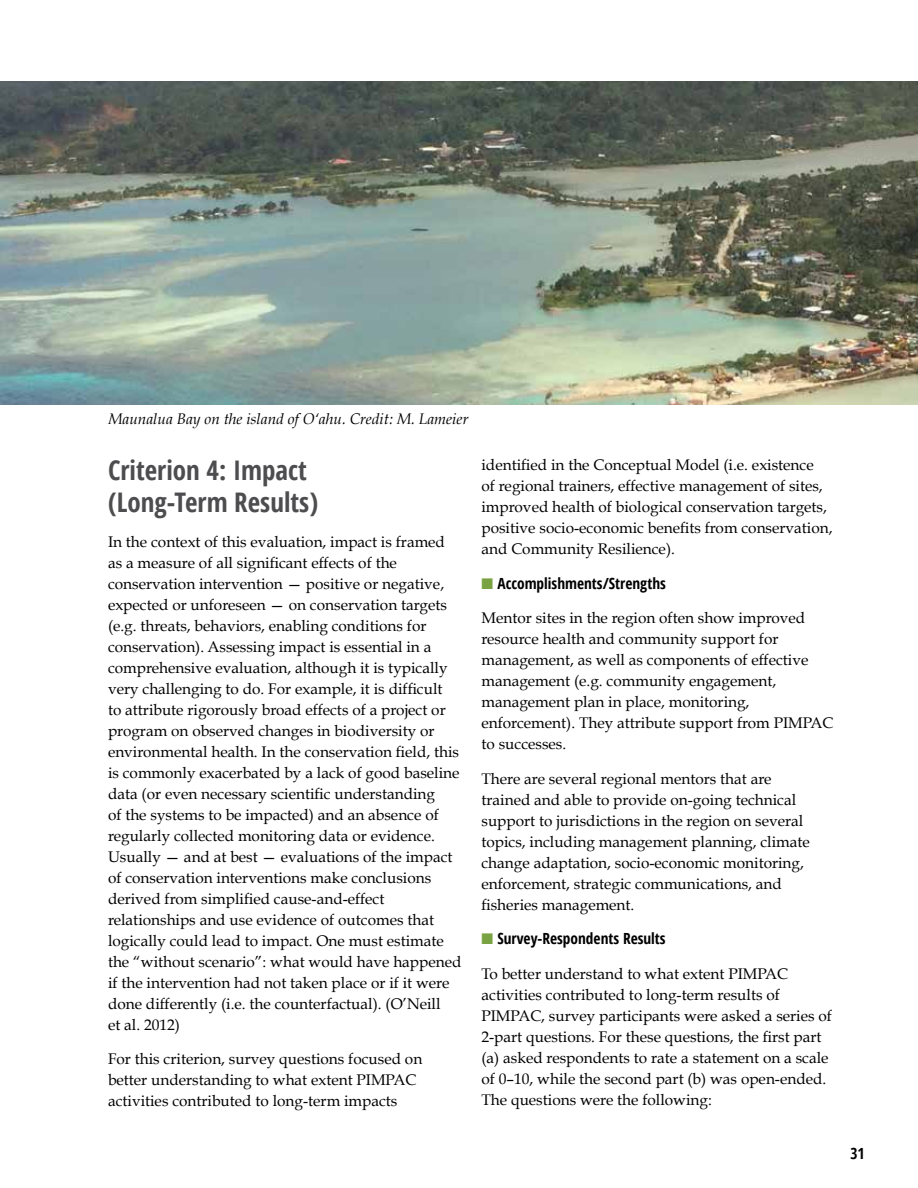
<style>
.page{position:relative;width:918px;height:1188px;background:#fff}
.page>*{position:absolute;margin:0;border:0;box-sizing:border-box;transform-origin:0 0}
.t1{font:700 condensed 27px/32.4px "Open Sans";color:#4d4d4f}
.t2{font:15.3px/21px "Book Antiqua";color:#000}
.t3{font:700 condensed 15.3px "Open Sans";color:#000}
.t4{font:italic 15.3px "Book Antiqua";color:#000}
.s1{color:#79a342}
</style>
<div class="page">
<img style="left:0;top:81px;width:918px;height:324px">
<p class="t4" style="left:108px;top:410px;width:362px">Maunalua Bay on the island of O‘ahu. Credit: M. Lameier</p>
<h2 class="t1" style="left:108px;top:453px;width:212px">Criterion 4: Impact (Long-Term Results)</h2>
<p class="t2" style="left:108px;top:531px;width:341px">In the context of this evaluation, impact is framed as a measure of all significant effects of the conservation intervention — positive or negative, expected or unforeseen — on conservation targets</p>
<p class="t2" style="left:108px;top:615px;width:355px">(e.g. threats, behaviors, enabling conditions for conservation). Assessing impact is essential in a comprehensive evaluation, although it is typically very challenging to do. For example, it is difficult<br>to attribute rigorously broad effects of a project or program on observed changes in biodiversity or environmental health. In the conservation field, this is commonly exacerbated by a lack of good baseline data (or even necessary scientific understanding<br>of the systems to be impacted) and an absence of regularly collected monitoring data or evidence.<br>Usually — and at best — evaluations of the impact of conservation interventions make conclusions derived from simplified cause-and-effect relationships and use evidence of outcomes that logically could lead to impact. One must estimate the “without scenario”: what would have happened if the intervention had not taken place or if it were done differently (i.e. the counterfactual). (O’Neill<br>et al. 2012)</p>
<p class="t2" style="left:108px;top:1048px;width:316px">For this criterion, survey questions focused on better understanding to what extent PIMPAC activities contributed to long-term impacts</p>
<p class="t2" style="left:482px;top:455px;width:353px">identified in the Conceptual Model (i.e. existence<br>of regional trainers, effective management of sites, improved health of biological conservation targets, positive socio-economic benefits from conservation, and Community Resilience).</p>
<h3 class="t3" style="left:482px;top:573px;width:186px"><span class="s1">■</span> Accomplishments/Strengths</h3>
<p class="t2" style="left:482px;top:608px;width:353px">Mentor sites in the region often show improved resource health and community support for management, as well as components of effective management (e.g. community engagement, management plan in place, monitoring, enforcement). They attribute support from PIMPAC to successes.</p>
<p class="t2" style="left:482px;top:768px;width:292px">There are several regional mentors that are</p>
<p class="t2" style="left:482px;top:789px;width:330px">trained and able to provide on-going technical support to jurisdictions in the region on several topics, including management planning, climate change adaptation, socio-economic monitoring, enforcement, strategic communications, and fisheries management.</p>
<h3 class="t3" style="left:482px;top:928px;width:186px"><span class="s1">■</span> Survey-Respondents Results</h3>
<p class="t2" style="left:482px;top:963px;width:352px">To better understand to what extent PIMPAC activities contributed to long-term results of PIMPAC, survey participants were asked a series of 2-part questions. For these questions, the first part</p>
<p class="t2" style="left:482px;top:1047px;width:349px">(a) asked respondents to rate a statement on a scale of 0–10, while the second part (b) was open-ended.<br>The questions were the following:</p>
<p class="t3" style="left:850px;top:1143px;width:16px">31</p>
</div>
